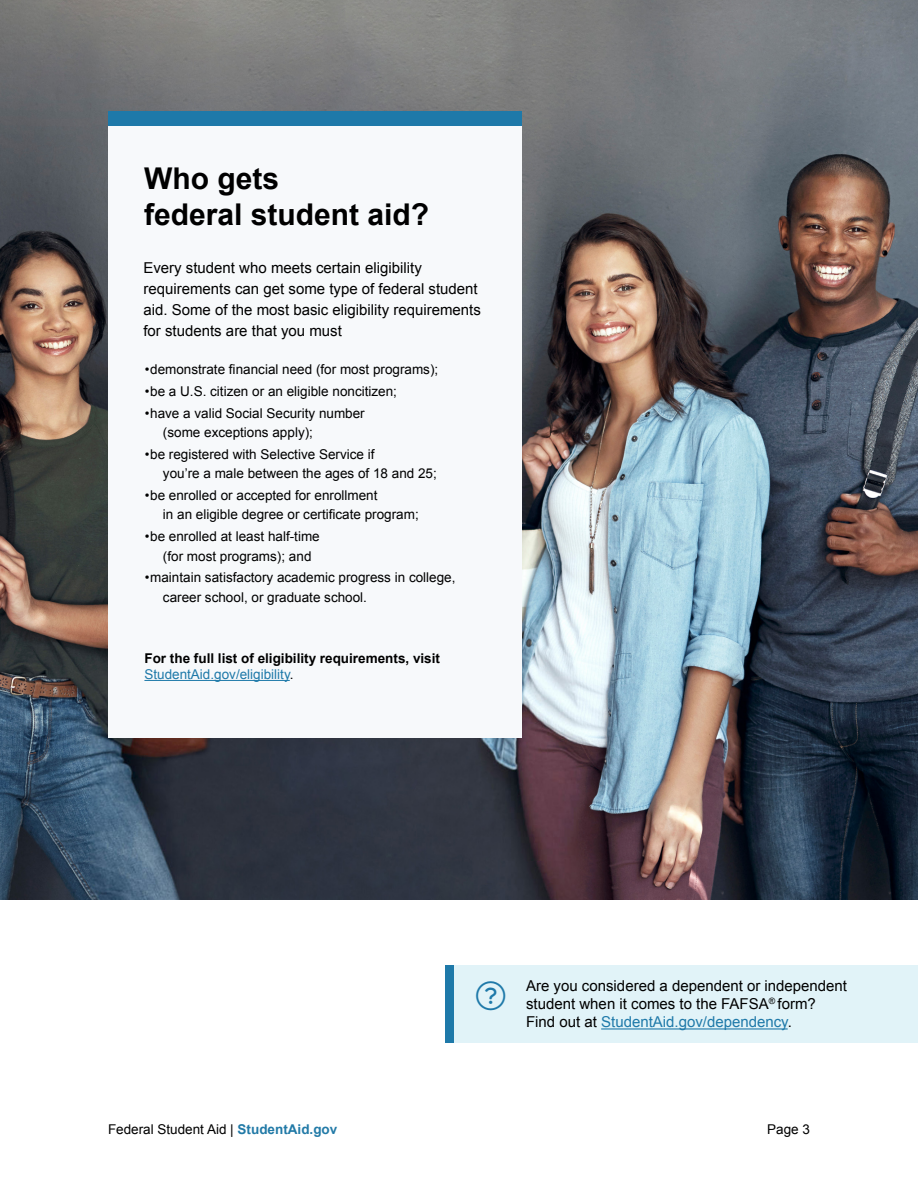
<style>
.page{position:relative;width:918px;height:1188px;background:#fff}
.page>*{position:absolute;margin:0;border:0;box-sizing:border-box;transform-origin:0 0}
.t1{font:700 30px/36px "Arial";color:#000}
.t2{font:300 30px "Font Awesome 5 Pro";color:#1e79a9}
.t3{font:15px/21px "Arial";color:#000}
.t4{font:13.5px/19.5px "Arial";color:#000}
.t5{font:700 13.5px/16.2px "Arial";color:#000}
.s1{font-weight:400;color:#1e79a9}
.s2{font-weight:400}
.s3{color:#1e79a9}
.s4{font-weight:700;color:#227aa7}
</style>
<div class="page">
<img style="left:0;top:0;width:918px;height:900px">
<div style="left:109px;top:126px;width:413px;height:612px;background:#f7f9fb"></div>
<div style="left:109px;top:112px;width:413px;height:14px;background:#1e79a9"></div>
<hr style="left:144px;top:680px;width:146px;height:1px;background:#1e79a9">
<div style="left:446px;top:965px;width:472px;height:77px;background:#e1f3f8"></div>
<div style="left:446px;top:965px;width:8px;height:77px;background:#1e79a9"></div>
<hr style="left:601px;top:1028px;width:187px;height:2px;background:#1e79a9">
<h1 class="t1" style="left:144px;top:161px;width:287px">Who gets<br>federal student aid?</h1>
<p class="t3" style="left:143px;top:257px;width:339px">Every student who meets certain eligibility requirements can get some type of federal student aid. Some of the most basic eligibility requirements for students are that you must</p>
<p class="t4" style="left:145px;top:360px;width:295px">• demonstrate financial need (for most programs);</p>
<p class="t4" style="left:145px;top:382px;width:254px">• be a U.S. citizen or an eligible noncitizen;</p>
<p class="t4" style="left:163px;top:403px;width:203px;text-indent:-18px">• have a valid Social Security number (some exceptions apply);</p>
<p class="t4" style="left:163px;top:444px;width:275px;text-indent:-18px">• be registered with Selective Service if<br>you’re a male between the ages of 18 and 25;</p>
<p class="t4" style="left:163px;top:486px;width:257px;text-indent:-18px">• be enrolled or accepted for enrollment<br>in an eligible degree or certificate program;</p>
<p class="t4" style="left:163px;top:527px;width:158px;text-indent:-18px">• be enrolled at least half-time (for most programs); and</p>
<p class="t4" style="left:163px;top:568px;width:294px;text-indent:-18px">• maintain satisfactory academic progress in college, career school, or graduate school.</p>
<p class="t5" style="left:144px;top:650px;width:297px">For the full list of eligibility requirements, visit<br><span class="s1">StudentAid.gov/eligibility</span><span class="s2">.</span></p>
<p class="t2" style="left:476px;top:980px;width:31px">❑◆▲▼□■●</p>
<p class="t3" style="left:526px;top:977px;width:323px;line-height:18px">Are you considered a dependent or independent student when it comes to the FAFSA<sup>®</sup> form?<br>Find out at <span class="s3">StudentAid.gov/dependency</span>.</p>
<p class="t4" style="left:108px;top:1120px;width:231px">Federal Student Aid | <span class="s4">StudentAid.gov</span></p>
<p class="t4" style="left:767px;top:1120px;width:44px">Page 3</p>
</div>
